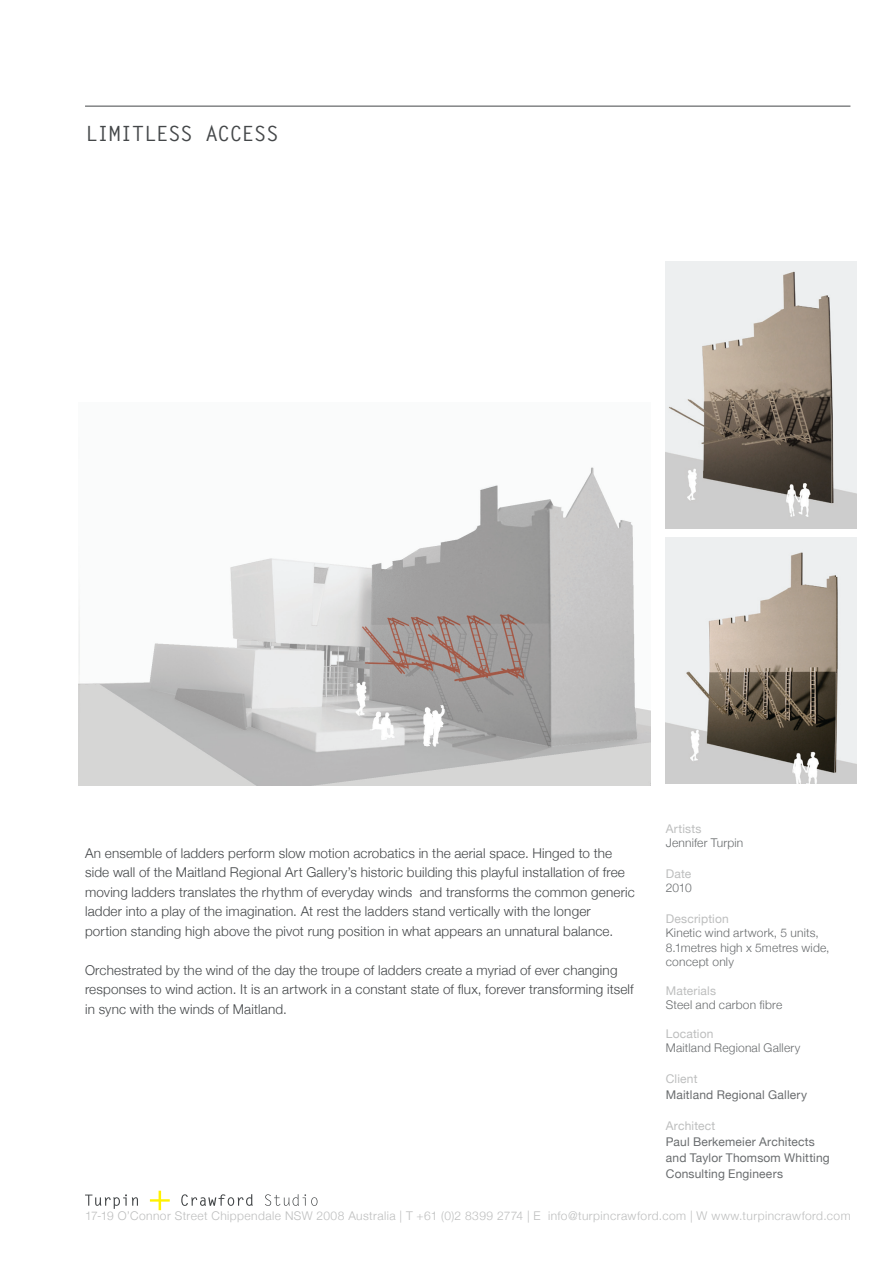
<style>
.page{position:relative;width:893px;height:1263px;background:#fff}
.page>*{position:absolute;margin:0;border:0;box-sizing:border-box;transform-origin:0 0}
.t1{font:700 21px "Letter Gothic Std";letter-spacing:-.025em;color:#444749}
.t2{font:300 13.5px/19.5px "Helvetica Neue";letter-spacing:.01em;color:#444749}
.t3{font:300 12px/14.4px "Helvetica Neue";letter-spacing:.015em;color:#696c6e}
.t4{font:300 12px "Helvetica Neue";letter-spacing:.035em;color:#bdbebe}
.t5{font:12px/16.2px "Helvetica Neue";letter-spacing:.015em;color:#696c6e}
.t6{font:12px "Helvetica Neue";letter-spacing:.015em;color:#bdbebe}
</style>
<div class="page">
<svg style="left:181px;top:1194px;width:136px;height:12px"></svg>
<svg style="left:150px;top:1191px;width:20px;height:19px"></svg>
<svg style="left:85px;top:1194px;width:53px;height:15px"></svg>
<hr style="left:85px;top:106px;width:765px;height:1px;background:#444749">
<img style="left:78px;top:467px;width:572px;height:319px">
<img style="left:666px;top:262px;width:190px;height:266px">
<img style="left:666px;top:537px;width:190px;height:246px">
<h1 class="t1" style="left:85px;top:121px;width:195px">LIMITLESS ACCESS</h1>
<p class="t2" style="left:85px;top:843px;width:551px">An ensemble of ladders perform slow motion acrobatics in the aerial space. Hinged to the side wall of the Maitland Regional Art Gallery’s historic building this playful installation of free moving ladders translates the rhythm of everyday winds and transforms the common generic ladder into a play of the imagination. At rest the ladders stand vertically with the longer portion standing high above the pivot rung position in what appears an unnatural balance.</p>
<p class="t2" style="left:85px;top:960px;width:550px">Orchestrated by the wind of the day the troupe of ladders create a myriad of ever changing responses to wind action. It is an artwork in a constant state of flux, forever transforming itself in sync with the winds of Maitland.</p>
<p class="t6" style="left:666px;top:821px;width:37px">Artists</p>
<p class="t3" style="left:666px;top:835px;width:79px">Jennifer Turpin</p>
<p class="t6" style="left:666px;top:866px;width:27px">Date</p>
<p class="t3" style="left:666px;top:880px;width:27px">2010</p>
<p class="t6" style="left:666px;top:911px;width:64px">Description</p>
<p class="t3" style="left:666px;top:925px;width:165px">Kinetic wind artwork, 5 units,<br>8.1metres high x 5metres wide, concept only</p>
<p class="t6" style="left:666px;top:983px;width:52px">Materials</p>
<p class="t3" style="left:666px;top:997px;width:118px">Steel and carbon fibre</p>
<p class="t6" style="left:666px;top:1026px;width:49px">Location</p>
<p class="t3" style="left:666px;top:1041px;width:136px">Maitland Regional Gallery</p>
<p class="t6" style="left:666px;top:1071px;width:33px">Client</p>
<p class="t5" style="left:666px;top:1087px;width:143px">Maitland Regional Gallery</p>
<p class="t6" style="left:666px;top:1118px;width:51px">Architect</p>
<p class="t5" style="left:666px;top:1133px;width:165px">Paul Berkemeier Architects and Taylor Thomsom Whitting<br>Consulting Engineers</p>
<p class="t4" style="left:85px;top:1209px;width:767px">17-19 O’Connor Street Chippendale NSW 2008 Australia | T +61 (0)2 8399 2774 | E info@turpincrawford.com | W www.turpincrawford.com</p>
</div>
